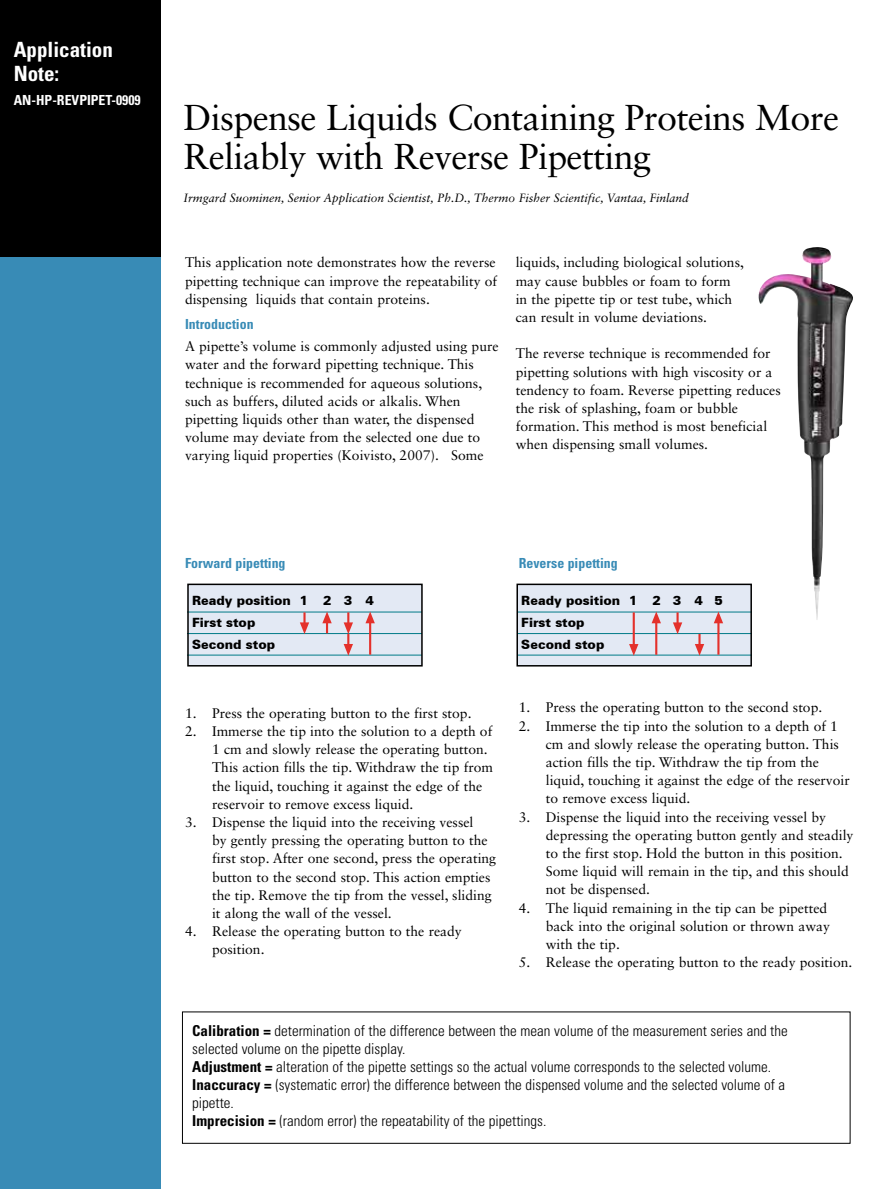
<style>
.page{position:relative;width:891px;height:1189px;background:#fff}
.page>*{position:absolute;margin:0;border:0;box-sizing:border-box;transform-origin:0 0}
.t1{font:36px/39px "Sabon LT Std";letter-spacing:-.02em;color:#000}
.t2{font:700 condensed 21px/24px "Univers LT Std";color:#fff}
.t3{font:300 condensed 15px/18px "Univers LT Std";color:#000}
.t4{font:13.8px/18.1px "Sabon LT Std";color:#000}
.t5{font:700 condensed 13.8px "Univers LT Std";color:#388bb6}
.t6{font:700 condensed 13.8px "Univers LT Std";color:#fff}
.t7{font:900 12.75px/21.8px "Zurich BT";color:#000}
.t8{font:italic 12px "Sabon LT Std";color:#000}
.s1{font-weight:700}
</style>
<div class="page">
<div style="left:0;top:257px;width:161px;height:931px;background:#388bb6"></div>
<div style="left:0;top:0;width:161px;height:256px;background:#000"></div>
<div style="left:188px;top:584px;width:234px;height:81px;background:#e3e9f4"></div>
<hr style="left:188px;top:654px;width:234px;height:1px;background:#007b88">
<hr style="left:188px;top:633px;width:234px;height:1px;background:#007b88">
<hr style="left:188px;top:611px;width:234px;height:1px;background:#007b88">
<div style="left:187px;top:583px;width:236px;height:83px;border:2px solid #000"></div>
<svg style="left:300px;top:612px;width:9px;height:22px"></svg>
<svg style="left:322px;top:611px;width:10px;height:22px"></svg>
<svg style="left:344px;top:612px;width:9px;height:43px"></svg>
<hr style="left:369px;top:622px;width:2px;height:32px;background:#e4312b">
<svg style="left:365px;top:611px;width:10px;height:12px"></svg>
<div style="left:517px;top:584px;width:234px;height:81px;background:#e3e9f4"></div>
<hr style="left:517px;top:654px;width:234px;height:1px;background:#007b88">
<hr style="left:517px;top:633px;width:234px;height:1px;background:#007b88">
<hr style="left:517px;top:611px;width:234px;height:1px;background:#007b88">
<div style="left:516px;top:583px;width:236px;height:83px;border:2px solid #000"></div>
<hr style="left:633px;top:612px;width:2px;height:32px;background:#e4312b">
<svg style="left:629px;top:644px;width:9px;height:11px"></svg>
<hr style="left:655px;top:622px;width:2px;height:32px;background:#e4312b">
<svg style="left:652px;top:611px;width:9px;height:12px"></svg>
<svg style="left:673px;top:612px;width:9px;height:22px"></svg>
<svg style="left:695px;top:633px;width:9px;height:22px"></svg>
<hr style="left:717px;top:622px;width:3px;height:32px;background:#e4312b">
<svg style="left:714px;top:611px;width:9px;height:12px"></svg>
<img style="left:758px;top:247px;width:95px;height:373px">
<h2 class="t2" style="left:14px;top:38px;width:101px">Application<br>Note:</h2>
<p class="t6" style="left:14px;top:92px;width:128px">AN-HP-REVPIPET-0909</p>
<h1 class="t1" style="left:184px;top:97px;width:657px">Dispense Liquids Containing Proteins More<br>Reliably with Reverse Pipetting</h1>
<p class="t8" style="left:184px;top:191px;width:507px">Irmgard Suominen, Senior Application Scientist, Ph.D., Thermo Fisher Scientific, Vantaa, Finland</p>
<p class="t4" style="left:185px;top:253px;width:314px;text-align:justify">This application note demonstrates how the reverse pipetting technique can improve the repeatability of dispensing liquids that contain proteins.</p>
<p class="t5" style="left:185px;top:315px;width:70px">Introduction</p>
<p class="t4" style="left:185px;top:337px;width:315px">A pipette’s volume is commonly adjusted using pure water and the forward pipetting technique. This technique is recommended for aqueous solutions, such as buffers, diluted acids or alkalis. When pipetting liquids other than water, the dispensed volume may deviate from the selected one due to varying liquid properties (Koivisto, 2007). Some</p>
<p class="t4" style="left:516px;top:253px;width:230px">liquids, including biological solutions, may cause bubbles or foam to form in the pipette tip or test tube, which can result in volume deviations.</p>
<p class="t4" style="left:516px;top:344px;width:267px">The reverse technique is recommended for pipetting solutions with high viscosity or a tendency to foam. Reverse pipetting reduces the risk of splashing, foam or bubble formation. This method is most beneficial when dispensing small volumes.</p>
<p class="t5" style="left:185px;top:554px;width:102px">Forward pipetting</p>
<p class="t5" style="left:519px;top:554px;width:100px">Reverse pipetting</p>
<p class="t7" style="left:192px;top:589px;width:183px">Ready position 1 2 3 4<br>First stop<br>Second stop</p>
<p class="t7" style="left:521px;top:589px;width:203px">Ready position 1 2 3 4 5<br>First stop<br>Second stop</p>
<p class="t4" style="left:185px;top:703px;width:288px">1. Press the operating button to the first stop.</p>
<p class="t4" style="left:212px;top:721px;width:282px;text-indent:-27px">2. Immerse the tip into the solution to a depth of 1 cm and slowly release the operating button.<br>This action fills the tip. Withdraw the tip from the liquid, touching it against the edge of the reservoir to remove excess liquid.</p>
<p class="t4" style="left:212px;top:812px;width:286px;text-indent:-27px">3. Dispense the liquid into the receiving vessel<br>by gently pressing the operating button to the first stop. After one second, press the operating button to the second stop. This action empties the tip. Remove the tip from the vessel, sliding it along the wall of the vessel.</p>
<p class="t4" style="left:212px;top:921px;width:251px;text-indent:-27px">4. Release the operating button to the ready position.</p>
<p class="t4" style="left:519px;top:698px;width:305px">1. Press the operating button to the second stop.</p>
<p class="t4" style="left:546px;top:716px;width:306px;text-indent:-27px">2. Immerse the tip into the solution to a depth of 1 cm and slowly release the operating button. This action fills the tip. Withdraw the tip from the liquid, touching it against the edge of the reservoir to remove excess liquid.</p>
<p class="t4" style="left:546px;top:807px;width:309px;text-indent:-27px">3. Dispense the liquid into the receiving vessel by depressing the operating button gently and steadily to the first stop. Hold the button in this position.<br>Some liquid will remain in the tip, and this should not be dispensed.</p>
<p class="t4" style="left:546px;top:898px;width:286px;text-indent:-27px">4. The liquid remaining in the tip can be pipetted back into the original solution or thrown away with the tip.</p>
<p class="t4" style="left:519px;top:952px;width:335px">5. Release the operating button to the ready position.</p>
<p class="t3" style="left:192px;top:1021px;width:597px"><span class="s1">Calibration =</span> determination of the difference between the mean volume of the measurement series and the selected volume on the pipette display.<br><span class="s1">Adjustment =</span> alteration of the pipette settings so the actual volume corresponds to the selected volume.<br><span class="s1">Inaccuracy =</span> (systematic error) the difference between the dispensed volume and the selected volume of a pipette.<br><span class="s1">Imprecision =</span> (random error) the repeatability of the pipettings.</p>
</div>
